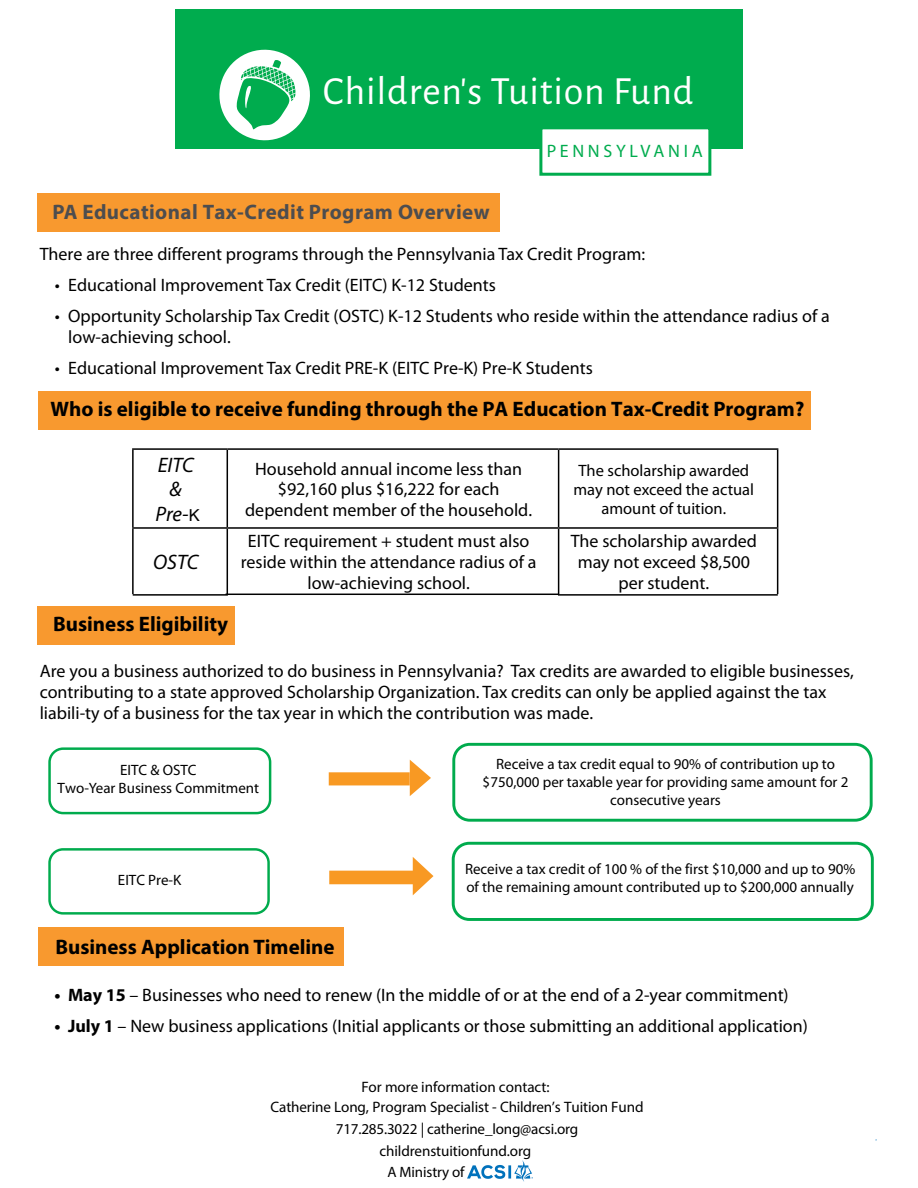
<style>
.page{position:relative;width:918px;height:1188px;background:#fff}
.page>*{position:absolute;margin:0;border:0;box-sizing:border-box;transform-origin:0 0}
.t1{font:40.05px "Alegreya Sans";letter-spacing:.02em;color:#fff}
.t2{font:700 21px "Myriad Pro";color:#000}
.t3{font:700 21px "Myriad Pro";letter-spacing:.02em;color:#4d4d4f}
.t4{font:italic 21px/24.2px "Myriad Pro";letter-spacing:-.005em;color:#000;text-align:center}
.t5{font:18px/20.7px "Myriad Pro";color:#000;text-align:center}
.t6{font:18px "Myriad Pro";letter-spacing:.2em;color:#00ac4e}
.t7{font:16.5px/18.9px "Myriad Pro";color:#000;text-align:center}
.t8{font:15.15px/20.1px "Myriad Pro";letter-spacing:-.005em;color:#000;text-align:center}
.t9{font:15px/18px "Myriad Pro";color:#000;text-align:center}
.s1{font-family:"Arial";font-style:normal;font-size:16.5px}
.s2{font-weight:700}
</style>
<div class="page">
<div style="left:38px;top:928px;width:306px;height:38px;background:#f8992f"></div>
<div style="left:37px;top:193px;width:463px;height:39px;background:#f8992f"></div>
<div style="left:38px;top:392px;width:773px;height:38px;background:#f8992f"></div>
<hr style="left:132px;top:448px;width:95px;height:2px;background:#000">
<hr style="left:132px;top:450px;width:2px;height:77px;background:#000">
<hr style="left:227px;top:448px;width:332px;height:2px;background:#000">
<hr style="left:227px;top:450px;width:1px;height:77px;background:#000">
<hr style="left:559px;top:448px;width:219px;height:2px;background:#000">
<hr style="left:558px;top:450px;width:1px;height:77px;background:#000">
<hr style="left:777px;top:450px;width:1px;height:77px;background:#000">
<hr style="left:132px;top:527px;width:95px;height:2px;background:#000">
<hr style="left:132px;top:529px;width:2px;height:65px;background:#000">
<hr style="left:227px;top:527px;width:332px;height:2px;background:#000">
<hr style="left:227px;top:529px;width:1px;height:65px;background:#000">
<hr style="left:559px;top:527px;width:219px;height:2px;background:#000">
<hr style="left:558px;top:529px;width:1px;height:65px;background:#000">
<hr style="left:777px;top:529px;width:1px;height:65px;background:#000">
<hr style="left:133px;top:594px;width:95px;height:2px;background:#000">
<hr style="left:226px;top:594px;width:333px;height:1px;background:#000">
<hr style="left:558px;top:594px;width:220px;height:2px;background:#000">
<div style="left:48px;top:848px;width:222px;height:67px;border:2px solid #00ab4d;border-radius:14px"></div>
<div style="left:452px;top:743px;width:421px;height:79px;border:3px solid #00ab4d;border-radius:16px"></div>
<div style="left:452px;top:842px;width:422px;height:79px;border:3px solid #00ab4d;border-radius:16px"></div>
<div style="left:329px;top:772px;width:81px;height:13px;background:#f89923"></div>
<svg style="left:410px;top:760px;width:21px;height:36px"></svg>
<div style="left:48px;top:747px;width:223px;height:67px;border:2px solid #00ab4d;border-radius:14px"></div>
<div style="left:329px;top:871px;width:84px;height:13px;background:#f89923"></div>
<svg style="left:413px;top:857px;width:21px;height:38px"></svg>
<div style="left:38px;top:607px;width:197px;height:38px;background:#f8992f"></div>
<div style="left:176px;top:9px;width:567px;height:139px;background:#00ac4e"></div>
<svg style="left:219px;top:49px;width:91px;height:92px"></svg>
<div style="left:539px;top:126px;width:172px;height:50px;background:#fff;border:3px solid #00ac4e"></div>
<img style="left:467px;top:1160px;width:66px;height:22px">
<h1 class="t1" style="left:323px;top:65px;width:372px">Children's Tuition Fund</h1>
<p class="t6" style="left:547px;top:140px;width:157px">PENNSYLVANIA</p>
<p class="t3" style="left:53px;top:198px;width:439px">PA Educational Tax-Credit Program Overview</p>
<p class="t5" style="left:40px;top:243px;width:607px">There are three different programs through the Pennsylvania Tax Credit Program:</p>
<p class="t5" style="left:55px;top:274px;width:443px">• Educational Improvement Tax Credit (EITC) K-12 Students</p>
<p class="t5" style="left:68px;top:306px;width:763px;line-height:20.2px;text-align:left;text-indent:-14px">• Opportunity Scholarship Tax Credit (OSTC) K-12 Students who reside within the attendance radius of a low-achieving school.</p>
<p class="t5" style="left:55px;top:358px;width:540px">• Educational Improvement Tax Credit PRE-K (EITC Pre-K) Pre-K Students</p>
<p class="t2" style="left:50px;top:395px;width:755px">Who is eligible to receive funding through the PA Education Tax-Credit Program?</p>
<p class="t4" style="left:156px;top:453px;width:46px">EITC &amp;<br>Pre-<span class="s1">K</span></p>
<p class="t5" style="left:245px;top:458px;width:289px">Household annual income less than $92,160 plus $16,222 for each dependent member of the household.</p>
<p class="t7" style="left:574px;top:461px;width:182px">The scholarship awarded may not exceed the actual amount of tuition.</p>
<p class="t4" style="left:153px;top:550px;width:47px">OSTC</p>
<p class="t5" style="left:241px;top:531px;width:297px">EITC requirement + student must also reside within the attendance radius of a low-achieving school.</p>
<p class="t5" style="left:571px;top:531px;width:188px">The scholarship awarded may not exceed $8,500 per student.</p>
<p class="t2" style="left:53px;top:610px;width:176px">Business Eligibility</p>
<p class="t5" style="left:40px;top:660px;width:816px;text-align:left">Are you a business authorized to do business in Pennsylvania? Tax credits are awarded to eligible businesses, contributing to a state approved Scholarship Organization. Tax credits can only be applied against the tax liabili-ty of a business for the tax year in which the contribution was made.</p>
<p class="t9" style="left:58px;top:761px;width:203px">EITC &amp; OSTC<br>Two-Year Business Commitment</p>
<p class="t9" style="left:118px;top:871px;width:65px">EITC Pre-K</p>
<p class="t9" style="left:483px;top:755px;width:367px">Receive a tax credit equal to 90% of contribution up to $750,000 per taxable year for providing same amount for 2 consecutive years</p>
<p class="t9" style="left:465px;top:860px;width:392px;text-align:left">Receive a tax credit of 100 % of the first $10,000 and up to 90% of the remaining amount contributed up to $200,000 annually</p>
<p class="t2" style="left:55px;top:933px;width:281px">Business Application Timeline</p>
<p class="t5" style="left:55px;top:984px;width:736px"><span class="s2">• May 15</span> – Businesses who need to renew (In the middle of or at the end of a 2-year commitment)</p>
<p class="t5" style="left:55px;top:1016px;width:755px"><span class="s2">• July 1</span> – New business applications (Initial applicants or those submitting an additional application)</p>
<p class="t8" style="left:270px;top:1076px;width:375px">For more information contact:<br>Catherine Long, Program Specialist - Children’s Tuition Fund</p>
<p class="t8" style="left:336px;top:1117px;width:244px;line-height:22px">717.285.3022 | catherine_long@acsi.org childrenstuitionfund.org</p>
<p class="t9" style="left:387px;top:1163px;width:79px">A Ministry of</p>
</div>
